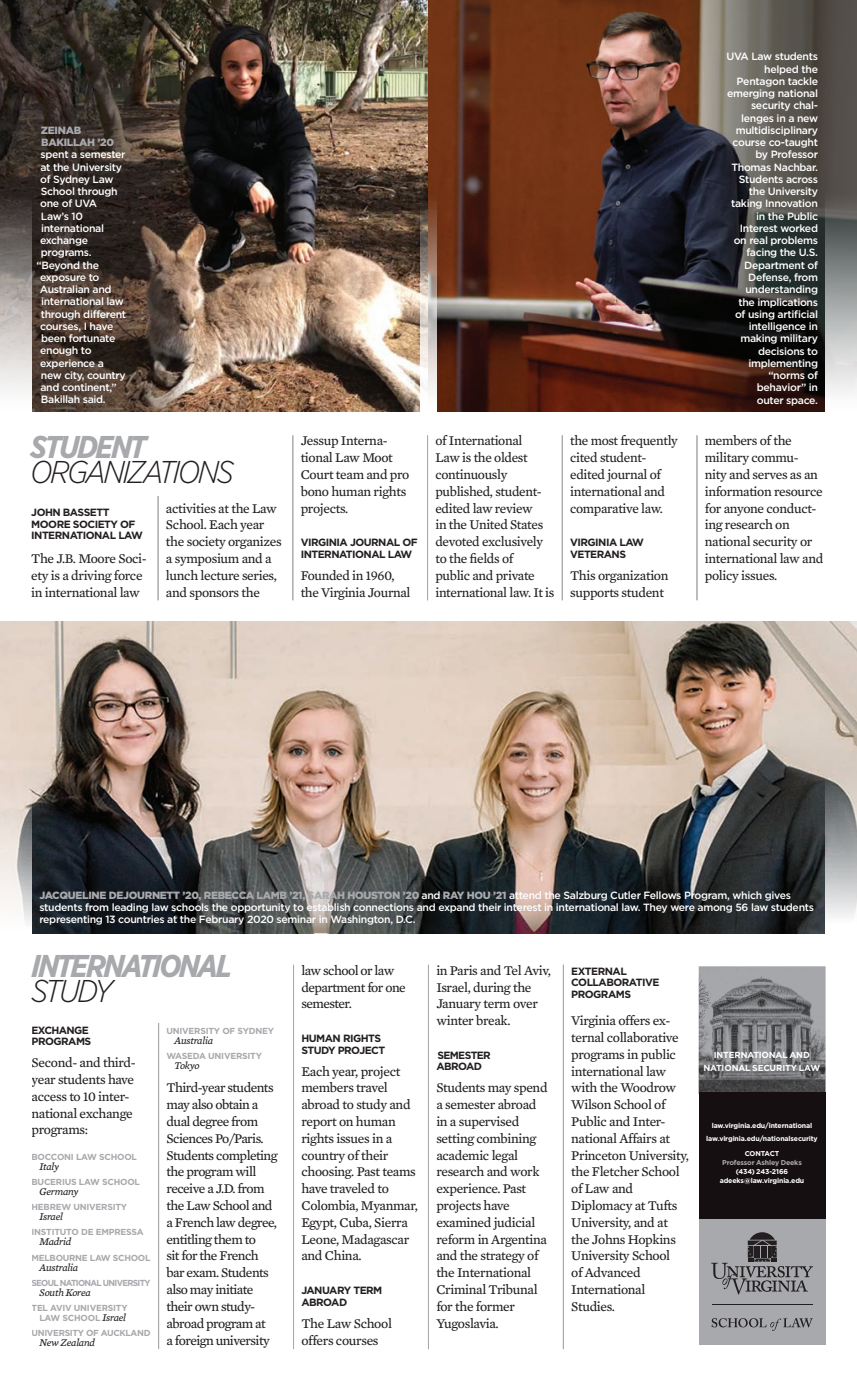
<style>
.page{position:relative;width:857px;height:1386px;background:#fff}
.page>*{position:absolute;margin:0;border:0;box-sizing:border-box;transform-origin:0 0}
.bullet{font:italic 700 31.5px/25.2px "Gotham Narrow";letter-spacing:-.08em;color:#a8a9ad}
.bullet-2{font:italic 300 31.5px "Gotham Narrow";letter-spacing:-.08em;color:#231f20}
.subhead{font:13.65px/16.8px "Mercury Text G3 Roman";letter-spacing:-.025em;color:#231f20}
.t1{font:500 10.5px/12.2px "Gotham HTF";letter-spacing:-.03em;color:#fff}
.subhead-2{font:700 10.5px/11.5px "Gotham HTF";letter-spacing:-.05em;color:#231f20}
.bullet-3{font:italic 10.5px "Mercury Text G4";letter-spacing:-.025em;color:#231f20}
.bodytext{font:700 10.5px/11.5px "Gotham HTF";letter-spacing:-.05em;color:#231f20}
.bullet-4{font:700 8.75px/10.2px "Gotham HTF";letter-spacing:-.025em;color:#a8a9ad;text-align:right}
.bullet-5{font:700 8.75px/12.2px "Gotham HTF";letter-spacing:-.025em;color:#fff;text-align:center}
.bullet-6{font:700 8.75px "Gotham HTF";letter-spacing:-.08em;color:#a8a9ad}
.info{font:700 7px "Gotham HTF";letter-spacing:-.02em;color:#fff}
.info-2{font:700 7px "Gotham HTF";letter-spacing:-.02em;color:#a8a9ad}
.s1{font-weight:900;color:#a8a9ad}
.s2{font-weight:300;color:#231f20}
.s3{font-family:"Mercury Text G4";font-weight:400;font-style:italic;font-size:10.5px;color:#231f20}
</style>
<div class="page">
<hr style="left:158px;top:1023px;width:1px;height:326px;background:#a8a9ad">
<hr style="left:293px;top:965px;width:1px;height:384px;background:#a8a9ad">
<hr style="left:428px;top:965px;width:1px;height:384px;background:#a8a9ad">
<hr style="left:563px;top:965px;width:1px;height:384px;background:#a8a9ad">
<img style="left:192px;top:0;width:492px;height:412px">
<svg style="left:0;top:0;width:192px;height:412px;background:#40352d"></svg>
<svg style="left:684px;top:0;width:173px;height:412px;background:#453f3b"></svg>
<svg style="left:0;top:193px;width:32px;height:219px;background:#a6a2a0"></svg>
<svg style="left:825px;top:193px;width:32px;height:219px;background:#a3a5a4"></svg>
<img style="left:0;top:622px;width:857px;height:210px">
<svg style="left:32px;top:832px;width:793px;height:101px;background:#404243"></svg>
<svg style="left:0;top:772px;width:32px;height:150px"></svg>
<svg style="left:825px;top:767px;width:32px;height:578px"></svg>
<div style="left:699px;top:1218px;width:126px;height:127px;background:#a8a9ad"></div>
<svg style="left:711px;top:1232px;width:102px;height:63px"></svg>
<svg style="left:712px;top:1318px;width:101px;height:13px"></svg>
<hr style="left:712px;top:1304px;width:100px;height:1px;background:#231f20">
<img style="left:699px;top:966px;width:126px;height:126px">
<div style="left:699px;top:1092px;width:126px;height:127px;background:#160f11"></div>
<svg style="left:420px;top:193px;width:17px;height:408px"></svg>
<hr style="left:158px;top:496px;width:1px;height:104px;background:#a8a9ad">
<hr style="left:292px;top:435px;width:1px;height:165px;background:#a8a9ad">
<hr style="left:427px;top:435px;width:1px;height:165px;background:#a8a9ad">
<hr style="left:562px;top:435px;width:1px;height:165px;background:#a8a9ad">
<hr style="left:697px;top:435px;width:1px;height:165px;background:#a8a9ad">
<p class="t1" style="left:40px;top:124px;width:87px"><span class="s1">ZEINAB<br>BAKILLAH ’20 </span>spent a semester at the University of Sydney Law<br>School through one of UVA<br>Law’s 10 international exchange programs.</p>
<p class="t1" style="left:40px;top:259px;width:88px;text-indent:-3px">“Beyond the exposure to<br>Australian and international law through different courses, I have been fortunate enough to experience a new city, country and continent,”<br>Bakillah said.</p>
<p class="bullet" style="left:30px;top:434px;width:118px">STUDENT</p>
<p class="bullet-2" style="left:30px;top:452px;width:205px">ORGANIZATIONS</p>
<p class="subhead-2" style="left:31px;top:506px;width:113px">JOHN BASSETT<br>MOORE SOCIETY OF<br>INTERNATIONAL LAW</p>
<p class="subhead" style="left:31px;top:550px;width:117px">The J.B. Moore Soci&shy;ety is a driving force in international law</p>
<p class="subhead" style="left:166px;top:500px;width:117px">activities at the Law<br>School. Each year the society organizes a symposium and a lunch lecture series, and sponsors the</p>
<p class="subhead" style="left:301px;top:432px;width:110px">Jessup Interna&shy;tional Law Moot<br>Court team and pro bono human rights projects.</p>
<p class="subhead-2" style="left:301px;top:536px;width:119px">VIRGINIA JOURNAL OF</p>
<p class="subhead-2" style="left:301px;top:548px;width:113px">INTERNATIONAL LAW</p>
<p class="subhead" style="left:301px;top:567px;width:111px">Founded in 1960, the Virginia Journal</p>
<p class="subhead" style="left:435px;top:432px;width:120px">of International<br>Law is the oldest continuously published, student&shy;edited law review<br>in the United States devoted exclusively to the fields of<br>public and private international law. It is</p>
<p class="subhead" style="left:570px;top:432px;width:109px">the most frequently cited student&shy;edited journal of international and comparative law.</p>
<p class="subhead-2" style="left:570px;top:536px;width:75px">VIRGINIA LAW<br>VETERANS</p>
<p class="subhead" style="left:570px;top:567px;width:100px">This organization supports student</p>
<p class="t1" style="left:726px;top:50px;width:93px;text-align:right">UVA Law students helped the<br>Pentagon tackle emerging national security chal&shy;lenges in a new multidisciplinary course co-taught by Professor<br>Thomas Nachbar.<br>Students across the University taking Innovation in the Public<br>Interest worked on real problems facing the U.S.<br>Department of<br>Defense, from understanding the implications of using artificial intelligence in making military decisions to implementing “norms of behavior” in<br>outer space.</p>
<p class="subhead" style="left:705px;top:432px;width:120px">members of the military commu&shy;nity and serves as an information resource for anyone conduct&shy;ing research on national security or international law and policy issues.</p>
<p class="t1" style="left:39px;top:889px;width:776px"><span class="s1">JACQUELINE DEJOURNETT ’20, REBECCA LAMB ’21, SARAH HOUSTON ’20</span> and <span class="s1">RAY HOU ’21</span> attend the Salzburg Cutler Fellows Program, which gives students from leading law schools the opportunity to establish connections and expand their interest in international law. They were among 56 law students representing 13 countries at the February 2020 seminar in Washington, D.C.</p>
<p class="bullet" style="left:31px;top:953px;width:203px">INTERNATIONAL<br><span class="s2">STUDY</span></p>
<p class="subhead-2" style="left:32px;top:1024px;width:59px">EXCHANGE</p>
<p class="subhead-2" style="left:32px;top:1035px;width:61px">PROGRAMS</p>
<p class="subhead" style="left:32px;top:1054px;width:106px">Second- and third&shy;year students have</p>
<p class="subhead" style="left:32px;top:1088px;width:103px">access to 10 inter&shy;national exchange programs:</p>
<p class="bullet-4" style="left:32px;top:1151px;width:107px">BOCCONI LAW SCHOOL</p>
<p class="bullet-3" style="left:39px;top:1160px;width:21px">Italy</p>
<p class="bullet-4" style="left:32px;top:1177px;width:110px">BUCERIUS LAW SCHOOL</p>
<p class="bullet-3" style="left:39px;top:1185px;width:41px">Germany</p>
<p class="bullet-4" style="left:32px;top:1202px;width:97px">HEBREW UNIVERSITY</p>
<p class="bullet-3" style="left:39px;top:1210px;width:25px">Israel</p>
<p class="bullet-4" style="left:32px;top:1227px;width:114px">INSTITUTO DE EMPRESSA</p>
<p class="bullet-3" style="left:39px;top:1236px;width:33px">Madrid</p>
<p class="bullet-4" style="left:32px;top:1252px;width:120px">MELBOURNE LAW SCHOOL</p>
<p class="bullet-3" style="left:39px;top:1261px;width:40px">Australia</p>
<p class="bullet-6" style="left:32px;top:1278px;width:121px">SEOUL NATIONAL UNIVERSITY</p>
<p class="bullet-3" style="left:39px;top:1286px;width:53px">South Korea</p>
<p class="bullet-4" style="left:32px;top:1303px;width:98px">TEL AVIV UNIVERSITY<br>LAW SCHOOL <span class="s3">Israel</span></p>
<p class="bullet-4" style="left:32px;top:1328px;width:121px">UNIVERSITY OF AUCKLAND</p>
<p class="bullet-3" style="left:39px;top:1337px;width:57px">New Zealand</p>
<p class="bullet-4" style="left:166px;top:1025px;width:109px">UNIVERSITY OF SYDNEY</p>
<p class="bullet-3" style="left:174px;top:1034px;width:40px">Australia</p>
<p class="bullet-4" style="left:166px;top:1050px;width:97px">WASEDA UNIVERSITY</p>
<p class="bullet-3" style="left:174px;top:1059px;width:27px">Tokyo</p>
<p class="subhead" style="left:166px;top:1080px;width:113px">Third-year students may also obtain a dual degree from<br>Sciences Po/Paris.<br>Students completing the program will receive a J.D. from the Law School and a French law degree, entitling them to<br>sit for the French bar exam. Students also may initiate their own study&shy;abroad program at<br>a foreign university</p>
<p class="subhead" style="left:301px;top:962px;width:106px">law school or law department for one semester.</p>
<p class="subhead-2" style="left:301px;top:1032px;width:81px">HUMAN RIGHTS</p>
<p class="subhead-2" style="left:301px;top:1044px;width:85px">STUDY PROJECT</p>
<p class="subhead" style="left:301px;top:1063px;width:118px">Each year, project members travel abroad to study and report on human rights issues in a country of their choosing. Past teams have traveled to<br>Colombia, Myanmar,<br>Egypt, Cuba, Sierra<br>Leone, Madagascar and China.</p>
<p class="subhead-2" style="left:301px;top:1284px;width:82px">JANUARY TERM</p>
<p class="subhead-2" style="left:301px;top:1296px;width:47px">ABROAD</p>
<p class="subhead" style="left:301px;top:1315px;width:92px">The Law School offers courses</p>
<p class="subhead" style="left:436px;top:962px;width:116px">in Paris and Tel Aviv,<br>Israel, during the<br>January term over winter break.</p>
<p class="subhead-2" style="left:437px;top:1049px;width:55px">SEMESTER</p>
<p class="bodytext" style="left:436px;top:1061px;width:47px">ABROAD</p>
<p class="subhead" style="left:436px;top:1080px;width:113px">Students may spend a semester abroad in a supervised setting combining academic legal research and work experience. Past projects have examined judicial reform in Argentina and the strategy of the International<br>Criminal Tribunal for the former<br>Yugoslavia.</p>
<p class="bodytext" style="left:571px;top:965px;width:57px">EXTERNAL</p>
<p class="bodytext" style="left:571px;top:977px;width:90px">COLLABORATIVE<br>PROGRAMS</p>
<p class="subhead" style="left:571px;top:1012px;width:119px">Virginia offers ex&shy;ternal collaborative programs in public international law with the Woodrow<br>Wilson School of<br>Public and Inter&shy;national Affairs at<br>Princeton University, the Fletcher School of Law and</p>
<p class="subhead" style="left:571px;top:1197px;width:108px">Diplomacy at Tufts<br>University, and at the Johns Hopkins<br>University School</p>
<p class="subhead" style="left:571px;top:1264px;width:76px">of Advanced<br>International</p>
<p class="subhead" style="left:571px;top:1298px;width:45px">Studies.</p>
<p class="bullet-5" style="left:703px;top:1049px;width:118px">INTERNATIONAL AND<br>NATIONAL SECURITY LAW</p>
<p class="info" style="left:712px;top:1122px;width:102px">law.virginia.edu/international</p>
<p class="info" style="left:706px;top:1134px;width:113px">law.virginia.edu/nationalsecurity</p>
<p class="info" style="left:745px;top:1150px;width:36px">CONTACT</p>
<p class="info-2" style="left:722px;top:1159px;width:81px">Professor Ashley Deeks</p>
<p class="info" style="left:736px;top:1167px;width:54px">(434) 243-2166</p>
<p class="info" style="left:720px;top:1176px;width:86px">adeeks@law.virginia.edu</p>
</div>
